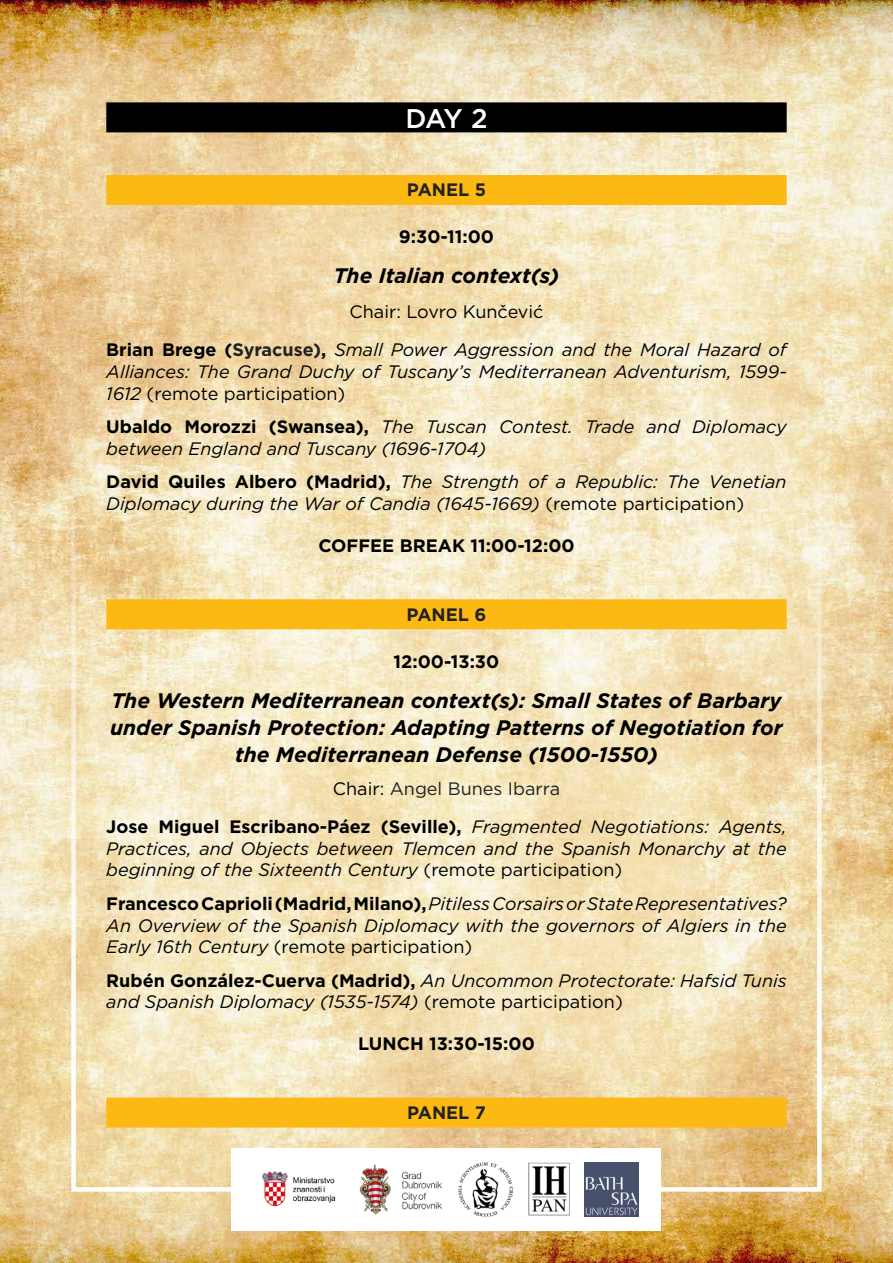
<style>
.page{position:relative;width:893px;height:1263px;background:#fff}
.page>*{position:absolute;margin:0;border:0;box-sizing:border-box;transform-origin:0 0}
.t1{font:500 27px "Gotham";color:#fff}
.t2{font:italic 700 21px/27.3px "Gotham";color:#000;text-align:center}
.t3{font:italic 18px/21.6px "Gotham";color:#000}
.t4{font:700 18px/38.5px "Gotham";color:#000;text-align:center}
.t5{font:700 18px "Gotham";color:#222}
.s1{font-style:normal}
.s2{font-weight:700;font-style:normal}
.s3{font-weight:700;font-style:normal;color:#222}
.s4{font-weight:400}
.s5{font-weight:400;color:#222}
.s6{font-weight:400;font-style:italic}
</style>
<div class="page">
<img style="left:0;top:0;width:893px;height:1263px">
<div style="left:232px;top:1148px;width:429px;height:83px;background:#fff"></div>
<img style="left:585px;top:1162px;width:54px;height:54px">
<img style="left:359px;top:1164px;width:83px;height:51px">
<img style="left:459px;top:1162px;width:53px;height:54px">
<img style="left:528px;top:1162px;width:42px;height:54px">
<img style="left:262px;top:1171px;width:74px;height:36px">
<div style="left:106px;top:102px;width:681px;height:30px;background:#000"></div>
<div style="left:106px;top:175px;width:681px;height:30px;background:#fdb913"></div>
<div style="left:106px;top:599px;width:681px;height:30px;background:#fdb913"></div>
<div style="left:106px;top:1097px;width:681px;height:30px;background:#fdb913"></div>
<h1 class="t1" style="left:405px;top:101px;width:84px">DAY 2</h1>
<p class="t5" style="left:407px;top:178px;width:81px">PANEL 5</p>
<p class="t4" style="left:399px;top:218px;width:97px">9:30-11:00</p>
<p class="t2" style="left:334px;top:262px;width:227px">The Italian context(s)</p>
<p class="t3" style="left:106px;top:292px;width:682px;line-height:38.5px;text-align:center"><span class="s1">Chair: Lovro Kunčević<br></span><span class="s2">Brian Brege (</span><span class="s3">Syracuse)</span><span class="s2">,</span> Small Power Aggression and the Moral Hazard of</p>
<p class="t3" style="left:106px;top:360px;width:682px">Alliances: The Grand Duchy of Tuscany’s Mediterranean Adventurism, 1599-<br>1612 <span class="s1">(remote participation)</span></p>
<p class="t3" style="left:106px;top:416px;width:682px"><span class="s2">Ubaldo Morozzi (Swansea),</span> The Tuscan Contest. Trade and Diplomacy between England and Tuscany (1696-1704)</p>
<p class="t3" style="left:106px;top:471px;width:682px"><span class="s2">David Quiles Albero (Madrid),</span> The Strength of a Republic: The Venetian<br>Diplomacy during the War of Candia (1645-1669) <span class="s1">(remote participation)</span></p>
<p class="t4" style="left:318px;top:526px;width:258px">COFFEE BREAK 11:00-12:00</p>
<p class="t5" style="left:407px;top:602px;width:81px">PANEL 6</p>
<p class="t4" style="left:394px;top:642px;width:107px">12:00-13:30</p>
<p class="t2" style="left:110px;top:686px;width:674px">The Western Mediterranean context(s): Small States of Barbary under Spanish Protection: Adapting Patterns of Negotiation for the Mediterranean Defense (1500-1550)</p>
<p class="t4" style="left:106px;top:769px;width:682px"><span class="s4">Chair:</span> <span class="s5">Angel Bunes Ibarra<br></span>Jose Miguel Escribano-Páez (Seville), <span class="s6">Fragmented Negotiations: Agents,</span></p>
<p class="t3" style="left:106px;top:837px;width:682px">Practices, and Objects between Tlemcen and the Spanish Monarchy at the beginning of the Sixteenth Century <span class="s1">(remote participation)</span></p>
<p class="t3" style="left:106px;top:892px;width:682px;text-align:justify"><span class="s2">Francesco Caprioli (Madrid, Milano),</span>Pitiless Corsairs or State Representatives?<br>An Overview of the Spanish Diplomacy with the governors of Algiers in the Early 16th Century <span class="s1">(remote participation)</span></p>
<p class="t3" style="left:106px;top:969px;width:682px"><span class="s2">Rubén González-Cuerva (Madrid),</span> An Uncommon Protectorate: Hafsid Tunis and Spanish Diplomacy (1535-1574) <span class="s1">(remote participation)</span></p>
<p class="t4" style="left:358px;top:1025px;width:178px">LUNCH 13:30-15:00</p>
<p class="t5" style="left:407px;top:1100px;width:80px">PANEL 7</p>
</div>
